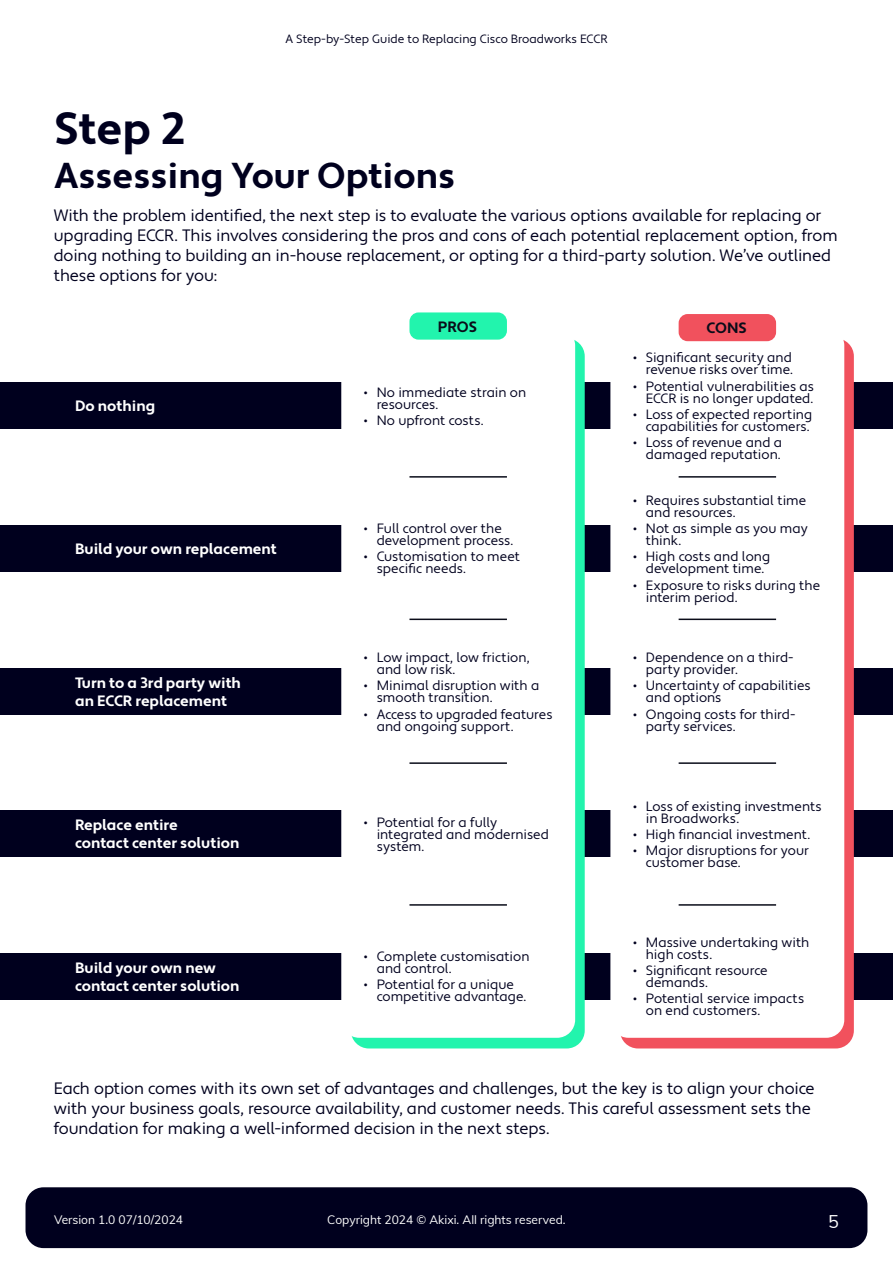
<style>
.page{position:relative;width:893px;height:1263px;background:#fff}
.page>*{position:absolute;margin:0;border:0;box-sizing:border-box;transform-origin:0 0}
.Section_Heading{font:700 45px "Apertura";color:#00001e}
.Section_Heading-2{font:700 36px "Apertura";color:#00001e}
.t1{font:18px "Muli";color:#fff}
.Body_Content{font:16.5px/19.8px "Apertura";letter-spacing:-.01em;color:#00001e}
.t2{font:700 15px/18px "Apertura";color:#fff}
.t3{font:700 15px "Apertura";color:#0a0c19}
.t4{font:13.5px/12px "Apertura";color:#00001e}
.t5{font:12px "Muli";color:#fff}
.t6{font:12px "Apertura";color:#00001e}
</style>
<div class="page">
<div style="left:26px;top:1187px;width:841px;height:61px;background:#00001e;border-radius:18px"></div>
<div style="left:0;top:382px;width:893px;height:47px;background:#00001e"></div>
<div style="left:0;top:525px;width:893px;height:46px;background:#00001e"></div>
<div style="left:0;top:953px;width:893px;height:46px;background:#00001e"></div>
<div style="left:0;top:668px;width:893px;height:46px;background:#00001e"></div>
<div style="left:0;top:810px;width:893px;height:47px;background:#00001e"></div>
<div style="left:620px;top:338px;width:234px;height:710px;background:#f1515d;border-radius:18px"></div>
<div style="left:351px;top:338px;width:234px;height:710px;background:#22f4ad;border-radius:18px"></div>
<div style="left:341px;top:328px;width:234px;height:710px;background:#fff;border-radius:18px"></div>
<div style="left:610px;top:328px;width:234px;height:710px;background:#fff;border-radius:18px"></div>
<div style="left:409px;top:312px;width:98px;height:28px;background:#22f4ad;border-radius:9px"></div>
<div style="left:679px;top:314px;width:97px;height:27px;background:#f1515d;border-radius:9px"></div>
<hr style="left:409px;top:476px;width:98px;height:2px;background:#0a0c19">
<hr style="left:679px;top:476px;width:97px;height:2px;background:#0a0c19">
<hr style="left:409px;top:619px;width:98px;height:1px;background:#0a0c19">
<hr style="left:409px;top:762px;width:98px;height:2px;background:#0a0c19">
<hr style="left:679px;top:619px;width:97px;height:1px;background:#0a0c19">
<hr style="left:679px;top:762px;width:97px;height:2px;background:#0a0c19">
<hr style="left:409px;top:904px;width:98px;height:2px;background:#0a0c19">
<hr style="left:679px;top:904px;width:97px;height:2px;background:#0a0c19">
<p class="t6" style="left:285px;top:31px;width:324px">A Step-by-Step Guide to Replacing Cisco Broadworks ECCR</p>
<p class="Section_Heading" style="left:54px;top:102px;width:132px">Step 2</p>
<p class="Section_Heading-2" style="left:54px;top:153px;width:403px">Assessing Your Options</p>
<p class="Body_Content" style="left:54px;top:206px;width:785px">With the problem identified, the next step is to evaluate the various options available for replacing or upgrading ECCR. This involves considering the pros and cons of each potential replacement option, from doing nothing to building an in-house replacement, or opting for a third-party solution. We’ve outlined these options for you:</p>
<p class="t2" style="left:75px;top:398px;width:82px">Do nothing</p>
<p class="t2" style="left:75px;top:540px;width:203px">Build your own replacement</p>
<p class="t2" style="left:75px;top:674px;width:168px">Turn to a 3rd party with an ECCR replacement</p>
<p class="t2" style="left:75px;top:817px;width:166px">Replace entire<br>contact center solution</p>
<p class="t2" style="left:75px;top:959px;width:166px">Build your own new contact center solution</p>
<p class="t3" style="left:438px;top:317px;width:41px">PROS</p>
<p class="t4" style="left:377px;top:386px;width:151px;text-indent:-13px">• No immediate strain on resources.</p>
<p class="t4" style="left:364px;top:415px;width:121px">• No upfront costs.</p>
<p class="t4" style="left:377px;top:523px;width:138px;text-indent:-13px">• Full control over the development process.</p>
<p class="t4" style="left:377px;top:551px;width:145px;text-indent:-13px">• Customisation to meet specific needs.</p>
<p class="t4" style="left:377px;top:652px;width:154px;text-indent:-13px">• Low impact, low friction, and low risk.</p>
<p class="t4" style="left:377px;top:680px;width:164px;text-indent:-13px">• Minimal disruption with a smooth transition.</p>
<p class="t4" style="left:377px;top:708px;width:177px;text-indent:-13px">• Access to upgraded features and ongoing support.</p>
<p class="t4" style="left:377px;top:816px;width:174px;text-indent:-13px">• Potential for a fully integrated and modernised system.</p>
<p class="t4" style="left:377px;top:951px;width:154px;text-indent:-13px">• Complete customisation and control.</p>
<p class="t4" style="left:377px;top:979px;width:151px;text-indent:-13px">• Potential for a unique competitive advantage.</p>
<p class="t3" style="left:706px;top:319px;width:42px">CONS</p>
<p class="t4" style="left:633px;top:352px;width:162px;text-align:right">• Significant security and revenue risks over time.</p>
<p class="t4" style="left:633px;top:380px;width:183px;text-align:right">• Potential vulnerabilities as<br>ECCR is no longer updated.</p>
<p class="t4" style="left:633px;top:409px;width:181px;text-align:right">• Loss of expected reporting capabilities for customers.</p>
<p class="t4" style="left:633px;top:437px;width:151px;text-align:right">• Loss of revenue and a damaged reputation.</p>
<p class="t4" style="left:646px;top:495px;width:162px;text-indent:-13px">• Requires substantial time and resources.</p>
<p class="t4" style="left:646px;top:523px;width:164px;text-indent:-13px">• Not as simple as you may think.</p>
<p class="t4" style="left:633px;top:551px;width:139px;text-align:center">• High costs and long development time.</p>
<p class="t4" style="left:646px;top:579px;width:176px;text-indent:-13px">• Exposure to risks during the interim period.</p>
<p class="t4" style="left:646px;top:652px;width:149px;text-indent:-13px">• Dependence on a third&shy;party provider.</p>
<p class="t4" style="left:646px;top:680px;width:166px;text-indent:-13px">• Uncertainty of capabilities and options</p>
<p class="t4" style="left:646px;top:708px;width:151px;text-indent:-13px">• Ongoing costs for third&shy;party services.</p>
<p class="t4" style="left:646px;top:800px;width:177px;text-indent:-13px">• Loss of existing investments in Broadworks.</p>
<p class="t4" style="left:633px;top:828px;width:179px">• High financial investment.</p>
<p class="t4" style="left:646px;top:845px;width:165px;text-indent:-13px">• Major disruptions for your customer base.</p>
<p class="t4" style="left:646px;top:937px;width:165px;text-indent:-13px">• Massive undertaking with high costs.</p>
<p class="t4" style="left:646px;top:965px;width:123px;text-indent:-13px">• Significant resource demands.</p>
<p class="t4" style="left:646px;top:993px;width:160px;text-indent:-13px">• Potential service impacts on end customers.</p>
<p class="Body_Content" style="left:54px;top:1079px;width:762px">Each option comes with its own set of advantages and challenges, but the key is to align your choice with your business goals, resource availability, and customer needs. This careful assessment sets the foundation for making a well-informed decision in the next steps.</p>
<p class="t5" style="left:54px;top:1211px;width:131px">Version 1.0 07/10/2024</p>
<p class="t5" style="left:327px;top:1211px;width:240px">Copyright 2024 © Akixi. All rights reserved.</p>
<h3 class="t1" style="left:828px;top:1208px;width:12px">5</h3>
</div>
